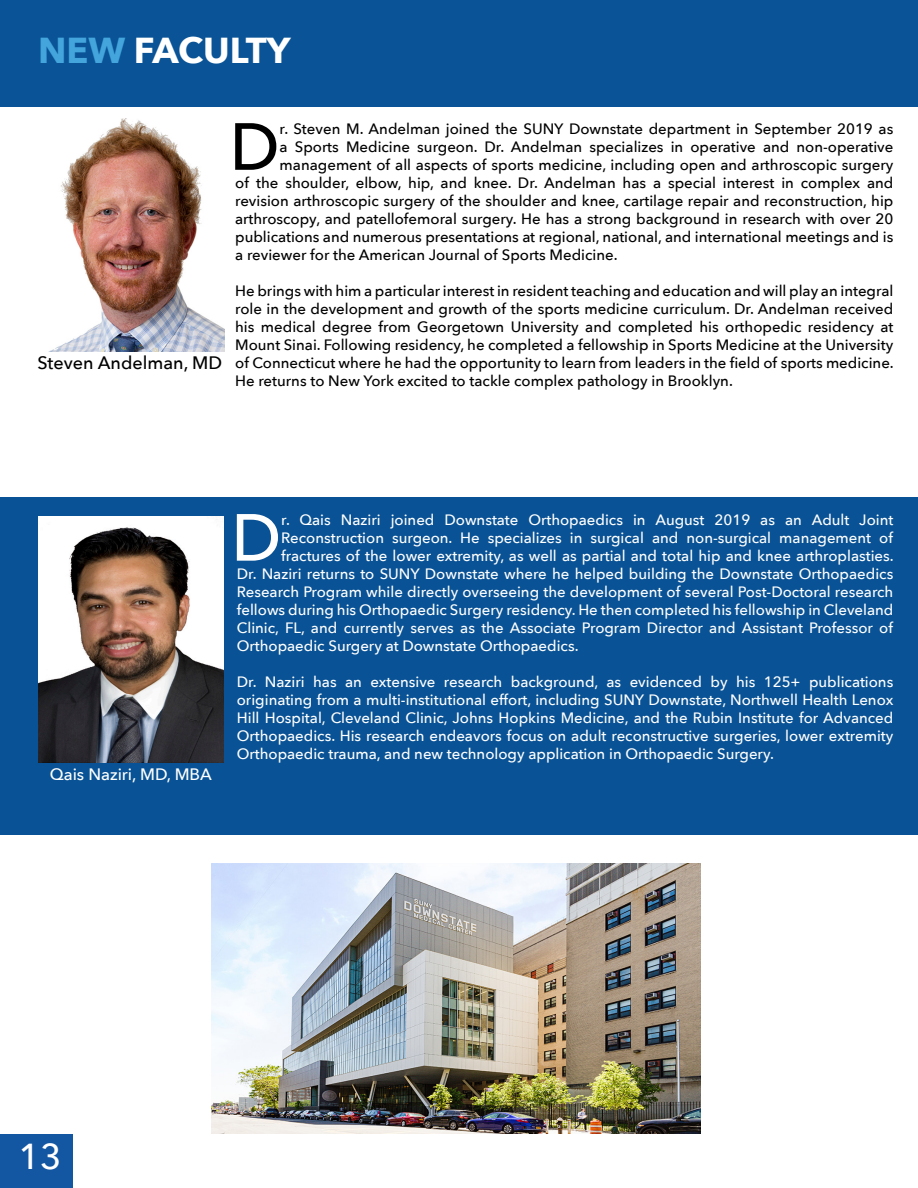
<style>
.page{position:relative;width:918px;height:1188px;background:#fff}
.page>*{position:absolute;margin:0;border:0;box-sizing:border-box;transform-origin:0 0}
.t1{font:500 65.85px "Avenir Next";color:#000}
.t2{font:500 65.85px "Avenir Next";color:#fff}
.t3{font:700 36px "Avenir Next";letter-spacing:-.005em;color:#fff}
.t4{font:500 36px "Avenir Next";color:#fff}
.t5{font:500 18px "Avenir Next";color:#000}
.t6{font:500 16.5px "Avenir Next";color:#fff}
.t7{font:500 15px/18px "Avenir Next";color:#000;text-align:justify}
.t8{font:500 15px/18px "Avenir Next";color:#fff;text-align:justify}
.s1{color:#43a5dc}
.s2{color:#fff}
</style>
<div class="page">
<div style="left:0;top:1134px;width:72px;height:54px;background:#1356a2"></div>
<img style="left:50px;top:119px;width:175px;height:232px">
<div style="left:0;top:497px;width:918px;height:337px;background:#095295"></div>
<div style="left:0;top:0;width:918px;height:106px;background:#095396"></div>
<img style="left:38px;top:517px;width:185px;height:246px">
<img style="left:212px;top:863px;width:488px;height:271px">
<p class="t3" style="left:38px;top:20px;width:254px"><span class="s1">NEW</span> FACULTY</p>
<p class="t5" style="left:38px;top:348px;width:186px">Steven Andelman, MD</p>
<p class="t1" style="left:230px;top:91px;width:52px">D</p>
<p class="t7" style="left:280px;top:119px;width:615px">r. Steven M. Andelman joined the SUNY Downstate department in September 2019 as</p>
<p class="t7" style="left:280px;top:137px;width:615px">a Sports Medicine surgeon. Dr. Andelman specializes in operative and non-operative</p>
<p class="t7" style="left:280px;top:155px;width:615px">management of all aspects of sports medicine, including open and arthroscopic surgery</p>
<p class="t7" style="left:235px;top:173px;width:660px">of the shoulder, elbow, hip, and knee. Dr. Andelman has a special interest in complex and</p>
<p class="t7" style="left:235px;top:191px;width:660px">revision arthroscopic surgery of the shoulder and knee, cartilage repair and reconstruction, hip</p>
<p class="t7" style="left:235px;top:209px;width:660px">arthroscopy, and patellofemoral surgery. He has a strong background in research with over 20</p>
<p class="t7" style="left:235px;top:227px;width:660px">publications and numerous presentations at regional, national, and international meetings and is</p>
<p class="t7" style="left:235px;top:245px;width:384px">a reviewer for the American Journal of Sports Medicine.</p>
<p class="t7" style="left:235px;top:281px;width:660px">He brings with him a particular interest in resident teaching and education and will play an integral role in the development and growth of the sports medicine curriculum. Dr. Andelman received his medical degree from Georgetown University and completed his orthopedic residency at Mount Sinai. Following residency, he completed a fellowship in Sports Medicine at the University of Connecticut where he had the opportunity to learn from leaders in the field of sports medicine.<br>He returns to New York excited to tackle complex pathology in Brooklyn.<span class="s2">n.</span></p>
<p class="t6" style="left:50px;top:761px;width:164px">Qais Naziri, MD, MBA</p>
<p class="t2" style="left:231px;top:482px;width:52px">D</p>
<p class="t8" style="left:281px;top:510px;width:614px">r. Qais Naziri joined Downstate Orthopaedics in August 2019 as an Adult Joint</p>
<p class="t8" style="left:281px;top:528px;width:613px">Reconstruction surgeon. He specializes in surgical and non-surgical management of</p>
<p class="t8" style="left:281px;top:546px;width:614px">fractures of the lower extremity, as well as partial and total hip and knee arthroplasties.</p>
<p class="t8" style="left:237px;top:564px;width:658px">Dr. Naziri returns to SUNY Downstate where he helped building the Downstate Orthopaedics</p>
<p class="t8" style="left:237px;top:582px;width:658px">Research Program while directly overseeing the development of several Post-Doctoral research</p>
<p class="t8" style="left:237px;top:600px;width:658px">fellows during his Orthopaedic Surgery residency. He then completed his fellowship in Cleveland</p>
<p class="t8" style="left:237px;top:618px;width:658px">Clinic, FL, and currently serves as the Associate Program Director and Assistant Professor of</p>
<p class="t8" style="left:237px;top:636px;width:343px">Orthopaedic Surgery at Downstate Orthopaedics.</p>
<p class="t8" style="left:237px;top:672px;width:658px">Dr. Naziri has an extensive research background, as evidenced by his 125+ publications originating from a multi-institutional effort, including SUNY Downstate, Northwell Health Lenox Hill Hospital, Cleveland Clinic, Johns Hopkins Medicine, and the Rubin Institute for Advanced Orthopaedics. His research endeavors focus on adult reconstructive surgeries, lower extremity Orthopaedic trauma, and new technology application in Orthopaedic Surgery.</p>
<p class="t4" style="left:19px;top:1125px;width:44px">13</p>
</div>
